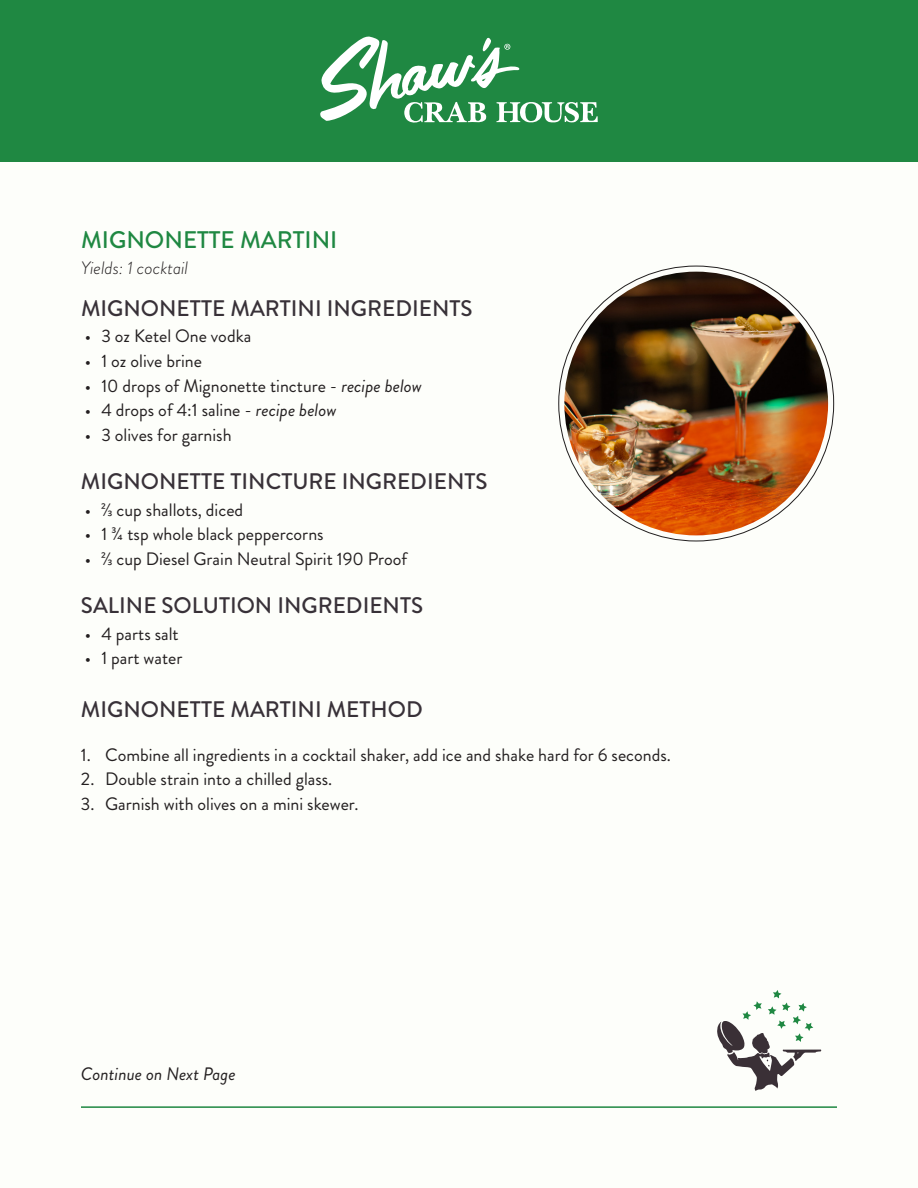
<style>
.page{position:relative;width:918px;height:1188px;background:#fdfefa}
.page>*{position:absolute;margin:0;border:0;box-sizing:border-box;transform-origin:0 0}
.t1{font:500 24px "Brandon Grotesque";color:#1f8842}
.t2{font:500 22.5px "Brandon Grotesque";color:#383138}
.t3{font:18px "Brandon Grotesque";color:#231f20}
.t4{font:italic 18px "Brandon Grotesque";color:#231f20}
.t5{font:italic 300 18px "Brandon Grotesque";color:#231f20}
.s1{font-style:italic}
</style>
<div class="page">
<hr style="left:81px;top:1106px;width:756px;height:2px;background:#1f8842">
<div style="left:0;top:0;width:918px;height:162px;background:#1f8842"></div>
<svg style="left:717px;top:990px;width:104px;height:101px"></svg>
<img style="left:564px;top:272px;width:264px;height:263px;border-radius:132px">
<svg style="left:320px;top:36px;width:278px;height:87px"></svg>
<h1 class="t1" style="left:81px;top:223px;width:258px">MIGNONETTE MARTINI</h1>
<p class="t5" style="left:81px;top:255px;width:109px">Yields: 1 cocktail</p>
<p class="t2" style="left:81px;top:292px;width:393px">MIGNONETTE MARTINI INGREDIENTS</p>
<p class="t3" style="left:85px;top:324px;width:168px">• 3 oz Ketel One vodka</p>
<p class="t3" style="left:85px;top:348px;width:119px">• 1 oz olive brine</p>
<p class="t3" style="left:85px;top:373px;width:338px">• 10 drops of Mignonette tincture - <span class="s1">recipe below</span></p>
<p class="t3" style="left:85px;top:398px;width:253px">• 4 drops of 4:1 saline - <span class="s1">recipe below</span></p>
<p class="t3" style="left:85px;top:422px;width:148px">• 3 olives for garnish</p>
<p class="t2" style="left:81px;top:465px;width:408px">MIGNONETTE TINCTURE INGREDIENTS</p>
<p class="t3" style="left:85px;top:497px;width:160px">• ⅔ cup shallots, diced</p>
<p class="t3" style="left:85px;top:522px;width:240px">• 1 ¾ tsp whole black peppercorns</p>
<p class="t3" style="left:85px;top:546px;width:324px">• ⅔ cup Diesel Grain Neutral Spirit 190 Proof</p>
<p class="t2" style="left:81px;top:590px;width:344px">SALINE SOLUTION INGREDIENTS</p>
<p class="t3" style="left:85px;top:621px;width:95px">• 4 parts salt</p>
<p class="t3" style="left:85px;top:646px;width:99px">• 1 part water</p>
<p class="t2" style="left:81px;top:694px;width:343px">MIGNONETTE MARTINI METHOD</p>
<p class="t3" style="left:81px;top:742px;width:591px">1. Combine all ingredients in a cocktail shaker, add ice and shake hard for 6 seconds.</p>
<p class="t3" style="left:81px;top:767px;width:253px">2. Double strain into a chilled glass.</p>
<p class="t3" style="left:81px;top:791px;width:279px">3. Garnish with olives on a mini skewer.</p>
<p class="t4" style="left:81px;top:1062px;width:156px">Continue on Next Page</p>
</div>
